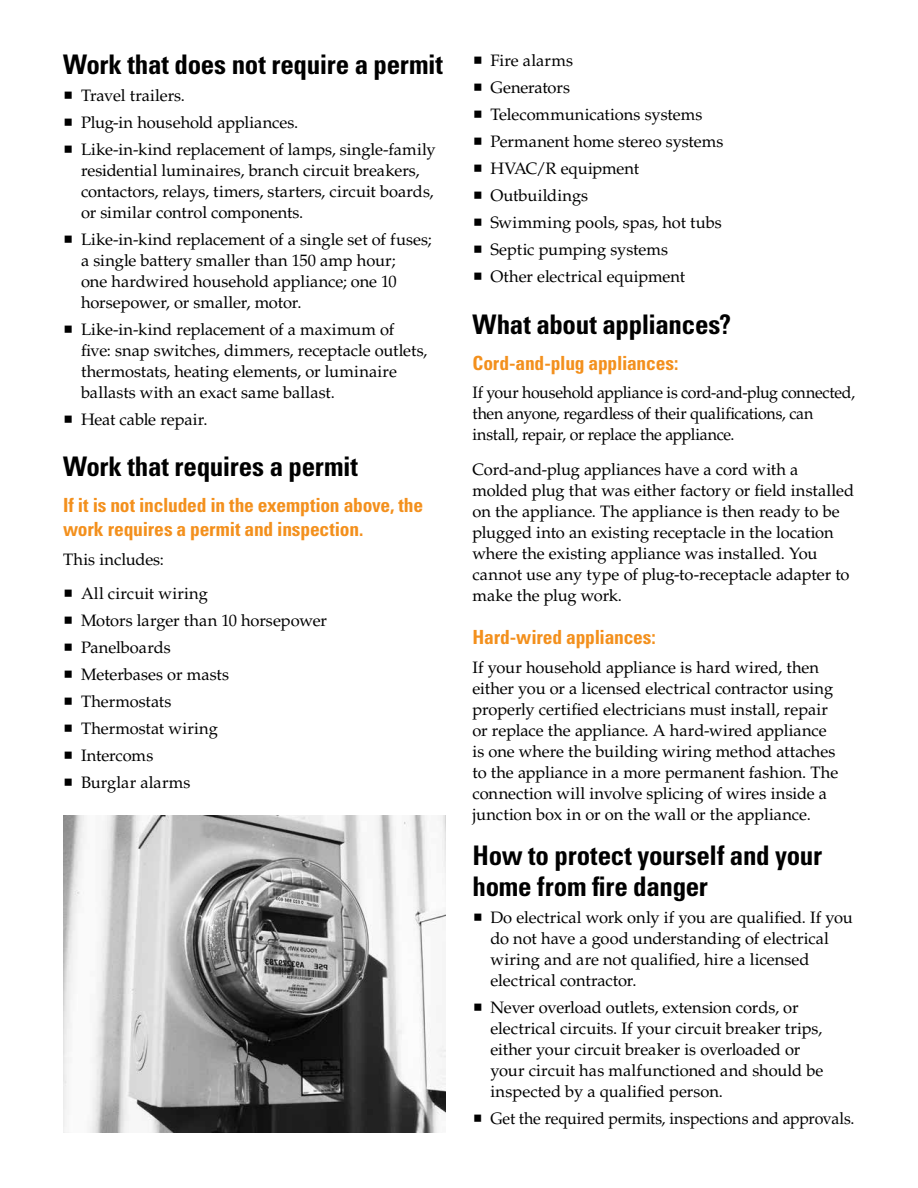
<style>
.page{position:relative;width:918px;height:1188px;background:#fff}
.page>*{position:absolute;margin:0;border:0;box-sizing:border-box;transform-origin:0 0}
.t1{font:700 condensed 27px/31.5px "Univers LT Std";letter-spacing:-.01em;color:#000}
.t2{font:700 condensed 19.5px/24px "Univers LT Std";letter-spacing:-.01em;color:#f3901d}
.t3{font:16.5px/21px "Palatino LT Std";letter-spacing:-.005em;color:#000}
</style>
<div class="page">
<img style="left:63px;top:816px;width:383px;height:316px">
<h1 class="t1" style="left:63px;top:48px;width:382px">Work that does not require a permit</h1>
<p class="t3" style="left:81px;top:82px;width:356px;line-height:27px">Travel trailers.<br>Plug-in household appliances.<br>Like-in-kind replacement of lamps, single-family</p>
<p class="t3" style="left:81px;top:160px;width:354px">residential luminaires, branch circuit breakers, contactors, relays, timers, starters, circuit boards, or similar control components.</p>
<p class="t3" style="left:81px;top:229px;width:352px">Like-in-kind replacement of a single set of fuses; a single battery smaller than 150 amp hour;<br>one hardwired household appliance; one 10 horsepower, or smaller, motor.</p>
<p class="t3" style="left:81px;top:319px;width:348px">Like-in-kind replacement of a maximum of five: snap switches, dimmers, receptacle outlets, thermostats, heating elements, or luminaire ballasts with an exact same ballast.</p>
<p class="t3" style="left:81px;top:409px;width:128px">Heat cable repair.</p>
<h1 class="t1" style="left:63px;top:451px;width:297px">Work that requires a permit</h1>
<p class="t2" style="left:63px;top:493px;width:362px">If it is not included in the exemption above, the work requires a permit and inspection.</p>
<p class="t3" style="left:81px;top:542px;width:128px;line-height:34.5px;text-indent:-18px">This includes:<br>All circuit wiring</p>
<p class="t3" style="left:81px;top:607px;width:248px;line-height:27px">Motors larger than 10 horsepower<br>Panelboards<br>Meterbases or masts<br>Thermostats<br>Thermostat wiring<br>Intercoms<br>Burglar alarms</p>
<p class="t3" style="left:490px;top:47px;width:235px;line-height:27px">Fire alarms<br>Generators<br>Telecommunications systems<br>Permanent home stereo systems<br>HVAC/R equipment<br>Outbuildings<br>Swimming pools, spas, hot tubs<br>Septic pumping systems<br>Other electrical equipment</p>
<h1 class="t1" style="left:472px;top:308px;width:260px">What about appliances?</h1>
<p class="t2" style="left:472px;top:351px;width:207px">Cord-and-plug appliances:</p>
<p class="t3" style="left:472px;top:382px;width:384px">If your household appliance is cord-and-plug connected, then anyone, regardless of their qualifications, can install, repair, or replace the appliance.</p>
<p class="t3" style="left:472px;top:459px;width:383px">Cord-and-plug appliances have a cord with a molded plug that was either factory or field installed on the appliance. The appliance is then ready to be plugged into an existing receptacle in the location where the existing appliance was installed. You cannot use any type of plug-to-receptacle adapter to make the plug work.</p>
<p class="t2" style="left:472px;top:625px;width:185px">Hard-wired appliances:</p>
<p class="t3" style="left:472px;top:657px;width:367px">If your household appliance is hard wired, then either you or a licensed electrical contractor using properly certified electricians must install, repair or replace the appliance. A hard-wired appliance is one where the building wiring method attaches to the appliance in a more permanent fashion. The connection will involve splicing of wires inside a junction box in or on the wall or the appliance.</p>
<h1 class="t1" style="left:472px;top:839px;width:351px">How to protect yourself and your home from fire danger</h1>
<p class="t3" style="left:490px;top:907px;width:364px">Do electrical work only if you are qualified. If you do not have a good understanding of electrical wiring and are not qualified, hire a licensed electrical contractor.</p>
<p class="t3" style="left:490px;top:997px;width:334px">Never overload outlets, extension cords, or electrical circuits. If your circuit breaker trips, either your circuit breaker is overloaded or your circuit has malfunctioned and should be inspected by a qualified person.</p>
<p class="t3" style="left:490px;top:1108px;width:366px">Get the required permits, inspections and approvals.</p>
</div>
